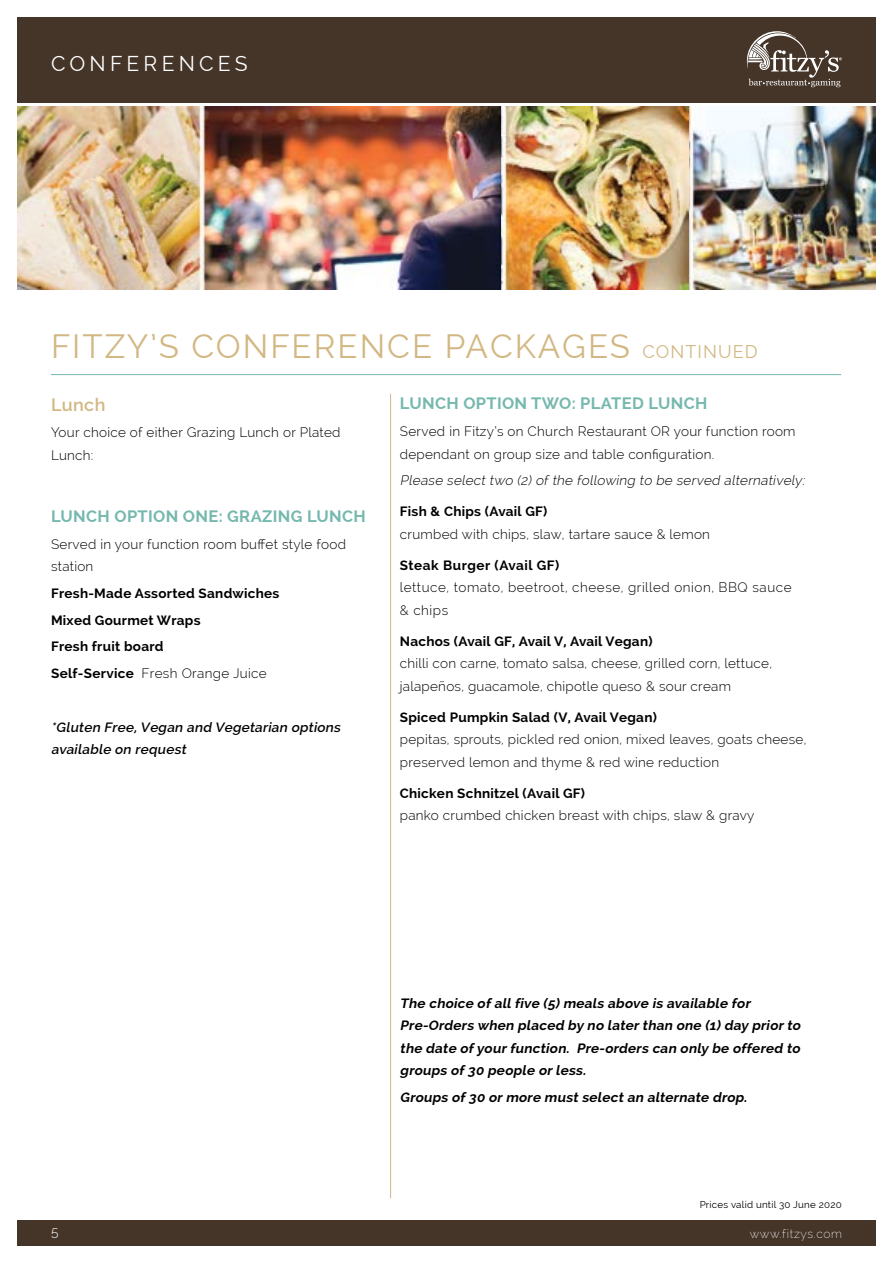
<style>
.page{position:relative;width:893px;height:1263px;background:#fff}
.page>*{position:absolute;margin:0;border:0;box-sizing:border-box;transform-origin:0 0}
.t1{font:33px "Raleway";letter-spacing:.06em;color:#d2b782}
.t2{font:21px "Raleway";letter-spacing:.2em;color:#fff}
.t3{font:600 18px "Raleway";letter-spacing:.02em;color:#d2b782}
.t4{font:700 16.5px "Raleway";letter-spacing:.02em;color:#75b8ae}
.t5{font:300 13.5px/22.5px "Raleway";letter-spacing:.02em;color:#000}
.t6{font:italic 700 13.5px/22.5px "Raleway";color:#000}
.t7{font:700 13.5px/26.7px "Raleway";letter-spacing:.02em;color:#000}
.t8{font:300 13.5px/22.5px "Raleway";letter-spacing:.04em;color:#000}
.t9{font:italic 300 13.5px "Raleway";color:#000}
.t10{font:italic 600 13.5px/22.5px "Raleway";color:#000}
.t11{font:700 13.5px "Raleway";letter-spacing:.04em;color:#000}
.t12{font:300 13.5px "Raleway";color:#fff}
.t13{font:200 12px "Raleway";letter-spacing:.05em;color:#fff}
.t14{font:9.75px "Raleway";letter-spacing:.025em;color:#000}
.s1{font-size:18px}
.s2{font-weight:300}
</style>
<div class="page">
<div style="left:17px;top:1220px;width:859px;height:26px;background:#453529"></div>
<div style="left:17px;top:17px;width:858px;height:85px;background:#453529"></div>
<svg style="left:747px;top:31px;width:95px;height:56px"></svg>
<hr style="left:51px;top:374px;width:790px;height:1px;background:#75b8ae">
<hr style="left:390px;top:394px;width:1px;height:804px;background:#d2b782">
<img style="left:17px;top:106px;width:859px;height:183px">
<img style="left:502px;top:106px;width:187px;height:183px">
<h2 class="t2" style="left:51px;top:51px;width:198px">CONFERENCES</h2>
<h1 class="t1" style="left:51px;top:328px;width:708px">FITZY’S CONFERENCE PACKAGES <span class="s1">CONTINUED</span></h1>
<h3 class="t3" style="left:51px;top:394px;width:56px">Lunch</h3>
<p class="t5" style="left:51px;top:421px;width:291px">Your choice of either Grazing Lunch or Plated<br>Lunch:</p>
<p class="t4" style="left:400px;top:394px;width:309px">LUNCH OPTION TWO: PLATED LUNCH</p>
<p class="t5" style="left:400px;top:420px;width:397px">Served in Fitzy’s on Church Restaurant OR your function room dependant on group size and table configuration.</p>
<p class="t9" style="left:400px;top:473px;width:409px">Please select two (2) of the following to be served alternatively:</p>
<p class="t7" style="left:400px;top:498px;width:149px">Fish &amp; Chips (Avail GF)</p>
<p class="t5" style="left:400px;top:523px;width:312px">crumbed with chips, slaw, tartare sauce &amp; lemon</p>
<p class="t11" style="left:400px;top:557px;width:161px">Steak Burger (Avail GF)</p>
<p class="t8" style="left:400px;top:576px;width:393px">lettuce, tomato, beetroot, cheese, grilled onion, BBQ sauce &amp; chips</p>
<p class="t7" style="left:400px;top:628px;width:254px">Nachos (Avail GF, Avail V, Avail Vegan)</p>
<p class="t5" style="left:400px;top:652px;width:374px">chilli con carne, tomato salsa, cheese, grilled corn, lettuce, jalapeños, guacamole, chipotle queso &amp; sour cream</p>
<p class="t7" style="left:400px;top:704px;width:259px">Spiced Pumpkin Salad (V, Avail Vegan)</p>
<p class="t5" style="left:400px;top:728px;width:408px">pepitas, sprouts, pickled red onion, mixed leaves, goats cheese, preserved lemon and thyme &amp; red wine reduction</p>
<p class="t7" style="left:400px;top:780px;width:187px">Chicken Schnitzel (Avail GF)</p>
<p class="t5" style="left:400px;top:804px;width:356px">panko crumbed chicken breast with chips, slaw &amp; gravy</p>
<p class="t4" style="left:51px;top:507px;width:316px">LUNCH OPTION ONE: GRAZING LUNCH</p>
<p class="t5" style="left:51px;top:533px;width:297px">Served in your function room buffet style food station</p>
<p class="t7" style="left:51px;top:580px;width:230px">Fresh-Made Assorted Sandwiches<br>Mixed Gourmet Wraps<br>Fresh fruit board<br>Self-Service <span class="s2">Fresh Orange Juice</span></p>
<p class="t10" style="left:51px;top:716px;width:294px">*Gluten Free,Vegan and Vegetarian options available on request</p>
<p class="t6" style="left:400px;top:992px;width:405px">The choice of allfive (5) meals above is available for Pre-Orders when placed by no later than one (1) day prior to the date of your function. Pre-orders can only be offered to groups of 30 people or less.</p>
<p class="t6" style="left:400px;top:1086px;width:351px">Groups of 30 or more must select an alternate drop.</p>
<p class="t14" style="left:700px;top:1198px;width:144px">Prices valid until 30 June 2020</p>
<p class="t12" style="left:51px;top:1224px;width:9px">5</p>
<p class="t13" style="left:750px;top:1227px;width:94px">www.fitzys.com</p>
</div>
